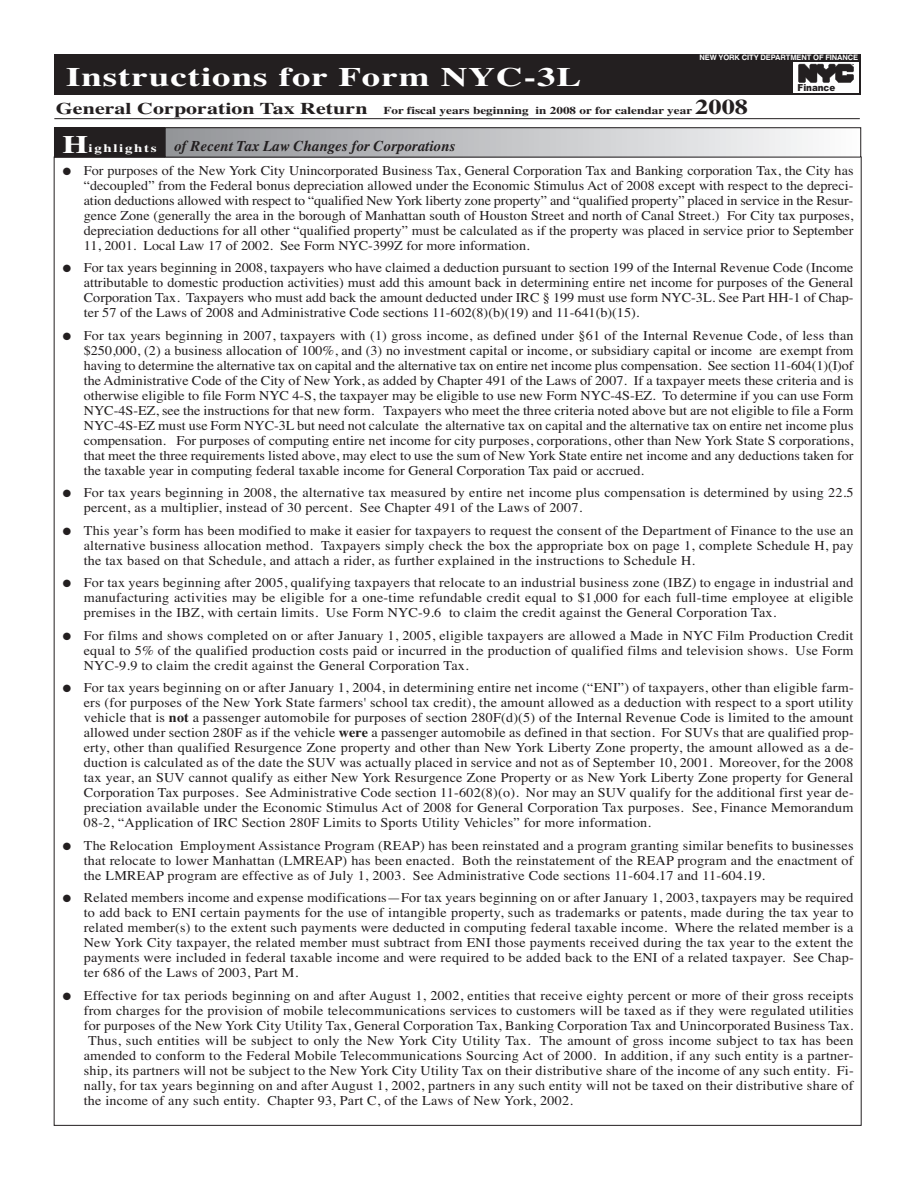
<style>
.page{position:relative;width:918px;height:1188px;background:#fff}
.page>*{position:absolute;margin:0;border:0;box-sizing:border-box;transform-origin:0 0}
.t1{font:700 26.7px "Times";letter-spacing:.025em;color:#fff;scale:1.39 1}
.t2{font:italic 700 15px "Times";color:#231f20}
.t3{font:13.5px/15px "Times";letter-spacing:.015em;color:#231f20;text-align:justify;scale:1.05 1}
.t4{font:700 10.5px "Times";color:#231f20;scale:1.25 1}
.t5{font:900 9.75px "Arial";letter-spacing:-.005em;color:#231f20;scale:.9 1}
.t6{font:700 7.5px "Helvetica";letter-spacing:-.01em;color:#fff}
.s1{font-size:16.5px}
.s2{font-size:21.15px}
.s3{font-style:normal;font-size:25.05px;color:#fff}
.s4{font-style:normal;font-size:11.4px;color:#fff}
.s5{font-weight:700}
</style>
<div class="page">
<div style="left:54px;top:54px;width:807px;height:40px;background:#231f20"></div>
<hr style="left:54px;top:118px;width:806px;height:1px;background:#231f20">
<div style="left:55px;top:128px;width:111px;height:29px;background:#231f20"></div>
<div style="left:165px;top:128px;width:696px;height:29px;background:linear-gradient(to right,#929498,#fbfcfc)"></div>
<div style="left:794px;top:62px;width:65px;height:30px;background:#fff"></div>
<svg style="left:798px;top:64px;width:56px;height:19px"></svg>
<p class="t6" style="left:699px;top:53px;width:160px">NEW YORK CITY DEPARTMENT OF FINANCE</p>
<h1 class="t1" style="left:66px;top:62px;width:372px">Instructions for Form NYC-3L</h1>
<p class="t4" style="left:56px;top:104px;width:555px"><span class="s1">General Corporation Tax Return</span> For fiscal years beginning in 2008 or for calendar year <span class="s2">2008</span></p>
<p class="t2" style="left:63px;top:137px;width:394px"><span class="s3">H</span><span class="s4">ighlights</span> of Recent Tax Law Changes for Corporations</p>
<p class="t5" style="left:798px;top:82px;width:43px">Finance</p>
<p class="t3" style="left:84px;top:163px;width:735px;text-indent:-21px">● For purposes of the New York City Unincorporated Business Tax, General Corporation Tax and Banking corporation Tax, the City has “decoupled” from the Federal bonus depreciation allowed under the Economic Stimulus Act of 2008 except with respect to the depreci&shy;ation deductions allowed with respect to “qualified New York liberty zone property” and “qualified property” placed in service in the Resur&shy;gence Zone (generally the area in the borough of Manhattan south of Houston Street and north of Canal Street.) For City tax purposes, depreciation deductions for all other “qualified property” must be calculated as if the property was placed in service prior to September 11, 2001. Local Law 17 of 2002. See Form NYC-399Z for more information.</p>
<p class="t3" style="left:84px;top:260px;width:735px;text-indent:-21px">● For tax years beginning in 2008, taxpayers who have claimed a deduction pursuant to section 199 of the Internal Revenue Code (Income attributable to domestic production activities) must add this amount back in determining entire net income for purposes of the General Corporation Tax. Taxpayers who must add back the amount deducted under IRC § 199 must use form NYC-3L. See Part HH-1 of Chap&shy;ter 57 of the Laws of 2008 and Administrative Code sections 11-602(8)(b)(19) and 11-641(b)(15).</p>
<p class="t3" style="left:84px;top:328px;width:735px;text-indent:-21px">● For tax years beginning in 2007, taxpayers with (1) gross income, as defined under §61 of the Internal Revenue Code, of less than $250,000, (2) a business allocation of 100%, and (3) no investment capital or income, or subsidiary capital or income are exempt from having to determine the alternative tax on capital and the alternative tax on entire net income plus compensation. See section 11-604(1)(I)of the Administrative Code of the City of New York, as added by Chapter 491 of the Laws of 2007. If a taxpayer meets these criteria and is otherwise eligible to file Form NYC 4-S, the taxpayer may be eligible to use new Form NYC-4S-EZ. To determine if you can use Form NYC-4S-EZ, see the instructions for that new form. Taxpayers who meet the three criteria noted above but are not eligible to file a Form NYC-4S-EZ must use Form NYC-3L but need not calculate the alternative tax on capital and the alternative tax on entire net income plus compensation. For purposes of computing entire net income for city purposes, corporations, other than New York State S corporations, that meet the three requirements listed above, may elect to use the sum of New York State entire net income and any deductions taken for the taxable year in computing federal taxable income for General Corporation Tax paid or accrued.</p>
<p class="t3" style="left:84px;top:485px;width:735px;text-indent:-21px">● For tax years beginning in 2008, the alternative tax measured by entire net income plus compensation is determined by using 22.5 percent, as a multiplier, instead of 30 percent. See Chapter 491 of the Laws of 2007.</p>
<p class="t3" style="left:84px;top:523px;width:735px;text-indent:-21px">● This year’s form has been modified to make it easier for taxpayers to request the consent of the Department of Finance to the use an alternative business allocation method. Taxpayers simply check the box the appropriate box on page 1, complete Schedule H, pay the tax based on that Schedule, and attach a rider, as further explained in the instructions to Schedule H.</p>
<p class="t3" style="left:84px;top:575px;width:735px;text-indent:-21px">● For tax years beginning after 2005, qualifying taxpayers that relocate to an industrial business zone (IBZ) to engage in industrial and manufacturing activities may be eligible for a one-time refundable credit equal to $1,000 for each full-time employee at eligible premises in the IBZ, with certain limits. Use Form NYC-9.6 to claim the credit against the General Corporation Tax.</p>
<p class="t3" style="left:84px;top:628px;width:735px;text-indent:-21px">● For films and shows completed on or after January 1, 2005, eligible taxpayers are allowed a Made in NYC Film Production Credit equal to 5% of the qualified production costs paid or incurred in the production of qualified films and television shows. Use Form NYC-9.9 to claim the credit against the General Corporation Tax.</p>
<p class="t3" style="left:84px;top:680px;width:735px;text-indent:-21px">● For tax years beginning on or after January 1, 2004, in determining entire net income (“ENI”) of taxpayers, other than eligible farm&shy;ers (for purposes of the New York State farmers' school tax credit), the amount allowed as a deduction with respect to a sport utility vehicle that is <span class="s5">not</span> a passenger automobile for purposes of section 280F(d)(5) of the Internal Revenue Code is limited to the amount allowed under section 280F as if the vehicle <span class="s5">were</span> a passenger automobile as defined in that section. For SUVs that are qualified prop&shy;erty, other than qualified Resurgence Zone property and other than New York Liberty Zone property, the amount allowed as a de&shy;duction is calculated as of the date the SUV was actually placed in service and not as of September 10, 2001. Moreover, for the 2008 tax year, an SUV cannot qualify as either New York Resurgence Zone Property or as New York Liberty Zone property for General Corporation Tax purposes. See Administrative Code section 11-602(8)(o). Nor may an SUV qualify for the additional first year de&shy;preciation available under the Economic Stimulus Act of 2008 for General Corporation Tax purposes. See, Finance Memorandum 08-2, “Application of IRC Section 280F Limits to Sports Utility Vehicles” for more information.</p>
<p class="t3" style="left:84px;top:838px;width:735px;text-indent:-21px">● The Relocation Employment Assistance Program (REAP) has been reinstated and a program granting similar benefits to businesses that relocate to lower Manhattan (LMREAP) has been enacted. Both the reinstatement of the REAP program and the enactment of the LMREAP program are effective as of July 1, 2003. See Administrative Code sections 11-604.17 and 11-604.19.</p>
<p class="t3" style="left:84px;top:890px;width:735px;text-indent:-21px">● Related members income and expense modifications—For tax years beginning on or after January 1, 2003, taxpayers may be required to add back to ENI certain payments for the use of intangible property, such as trademarks or patents, made during the tax year to related member(s) to the extent such payments were deducted in computing federal taxable income. Where the related member is a New York City taxpayer, the related member must subtract from ENI those payments received during the tax year to the extent the payments were included in federal taxable income and were required to be added back to the ENI of a related taxpayer. See Chap&shy;ter 686 of the Laws of 2003, Part M.</p>
<p class="t3" style="left:63px;top:988px;width:755px">● Effective for tax periods beginning on and after August 1, 2002, entities that receive eighty percent or more of their gross receipts</p>
<p class="t3" style="left:84px;top:1003px;width:735px">from charges for the provision of mobile telecommunications services to customers will be taxed as if they were regulated utilities</p>
<p class="t3" style="left:84px;top:1018px;width:735px">for purposes of the New York City Utility Tax, General Corporation Tax, Banking Corporation Tax and Unincorporated Business Tax.</p>
<p class="t3" style="left:88px;top:1033px;width:730px">Thus, such entities will be subject to only the New York City Utility Tax. The amount of gross income subject to tax has been</p>
<p class="t3" style="left:84px;top:1048px;width:735px">amended to conform to the Federal Mobile Telecommunications Sourcing Act of 2000. In addition, if any such entity is a partner-</p>
<p class="t3" style="left:84px;top:1063px;width:735px">ship, its partners will not be subject to the New York City Utility Tax on their distributive share of the income of any such entity. Fi-</p>
<p class="t3" style="left:84px;top:1078px;width:735px">nally, for tax years beginning on and after August 1, 2002, partners in any such entity will not be taxed on their distributive share of</p>
<p class="t3" style="left:84px;top:1093px;width:467px">the income of any such entity. Chapter 93, Part C, of the Laws of New York, 2002.</p>
</div>
